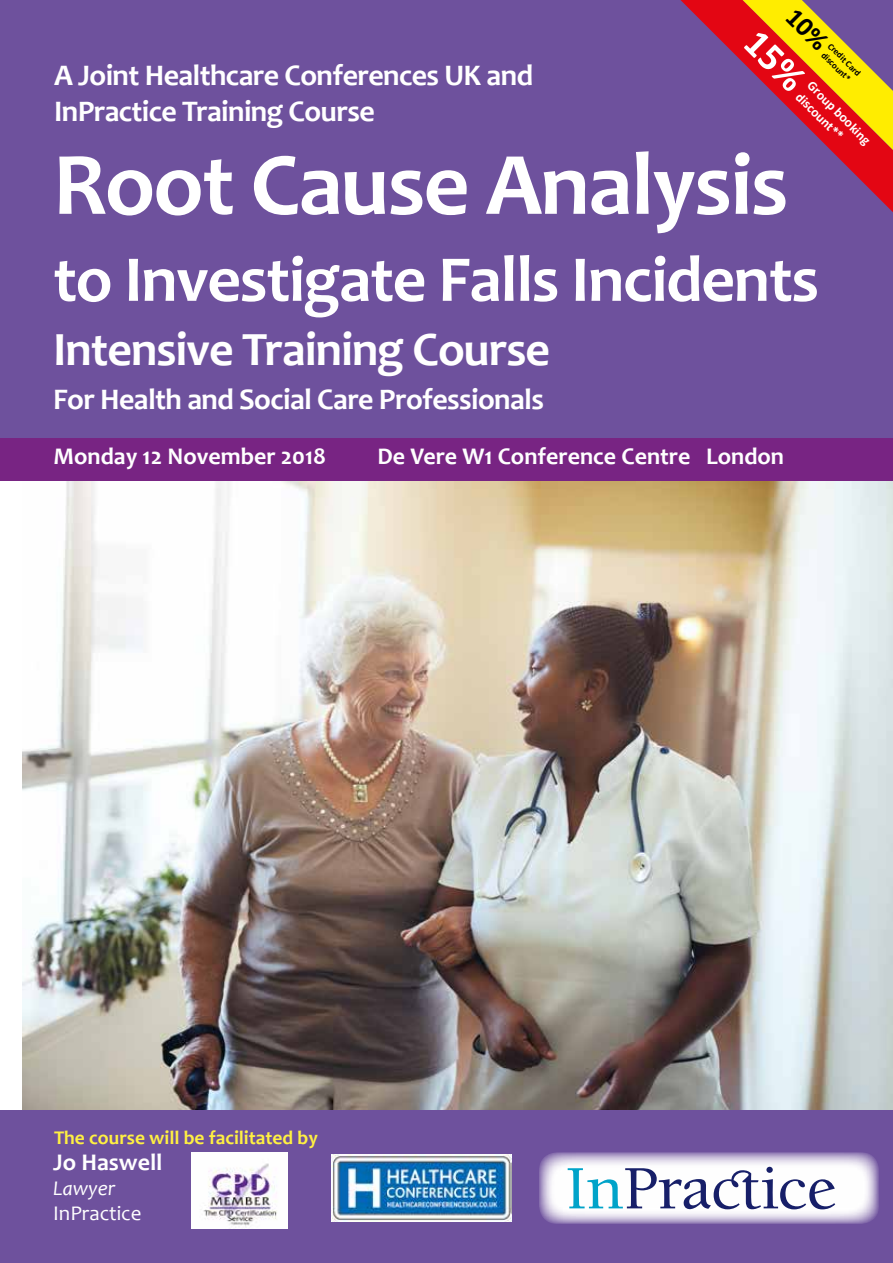
<style>
.page{position:relative;width:893px;height:1263px;background:#fff}
.page>*{position:absolute;margin:0;border:0;box-sizing:border-box;transform-origin:0 0}
.t1{font:700 90px "Candara";letter-spacing:-.02em;color:#fff}
.t2{font:700 66px "Candara";letter-spacing:-.02em;color:#fff}
.t3{font:700 48px "Candara";letter-spacing:-.02em;color:#fff}
.t4{font:700 30px/36px "Candara";letter-spacing:-.02em;color:#fff}
.t5{font:700 24px "Candara";color:#fff}
.t6{font:21px "Candara";color:#fff}
.t7{font:italic 21px "Candara";color:#fff}
.t8{font:700 19.5px "Candara";color:#fff042}
.t9{font:700 13.5px/16.2px "Calibri";color:#fff}
.t10{font:700 9.15px/10.9px "Calibri";color:#000}
</style>
<div class="page">
<div style="left:0;top:0;width:893px;height:442px;background:#6e519d"></div>
<img style="left:23px;top:481px;width:870px;height:629px">
<svg style="left:680px;top:0;width:213px;height:212px"></svg>
<div style="left:0;top:438px;width:893px;height:43px;background:#782483"></div>
<div style="left:0;top:1110px;width:893px;height:153px;background:#6e519d"></div>
<svg style="left:539px;top:1152px;width:340px;height:72px;background:#d5cde2"></svg>
<div style="left:766px;top:1167px;width:7px;height:6px;background:#171f69;border-radius:50%"></div>
<svg style="left:568px;top:1168px;width:267px;height:41px;background:#c0cbdc"></svg>
<img style="left:191px;top:1152px;width:96px;height:77px">
<img style="left:331px;top:1155px;width:181px;height:66px">
<svg style="left:743px;top:0;width:150px;height:150px"></svg>
<p class="t4" style="left:54px;top:57px;width:481px">A Joint Healthcare Conferences UK and<br>InPractice Training Course</p>
<p class="t10" style="left:833px;top:40px;width:44px;rotate:45deg">Credit Card discount*</p>
<p class="t9" style="left:816px;top:77px;width:85px;rotate:45deg">Group booking discount**</p>
<h1 class="t1" style="left:53px;top:128px;width:737px">Root Cause Analysis</h1>
<h2 class="t2" style="left:53px;top:238px;width:767px">to Investigate Falls Incidents</h2>
<h3 class="t3" style="left:53px;top:320px;width:499px">Intensive Training Course</h3>
<p class="t4" style="left:53px;top:381px;width:492px">For Health and Social Care Professionals</p>
<p class="t5" style="left:53px;top:441px;width:274px">Monday 12 November 2018</p>
<p class="t5" style="left:377px;top:441px;width:408px">De Vere W1 Conference Centre London</p>
<p class="t8" style="left:54px;top:1125px;width:265px">The course will be facilitated by</p>
<p class="t5" style="left:53px;top:1147px;width:111px">Jo Haswell</p>
<p class="t7" style="left:53px;top:1175px;width:64px">Lawyer</p>
<p class="t6" style="left:53px;top:1200px;width:90px">InPractice</p>
</div>
